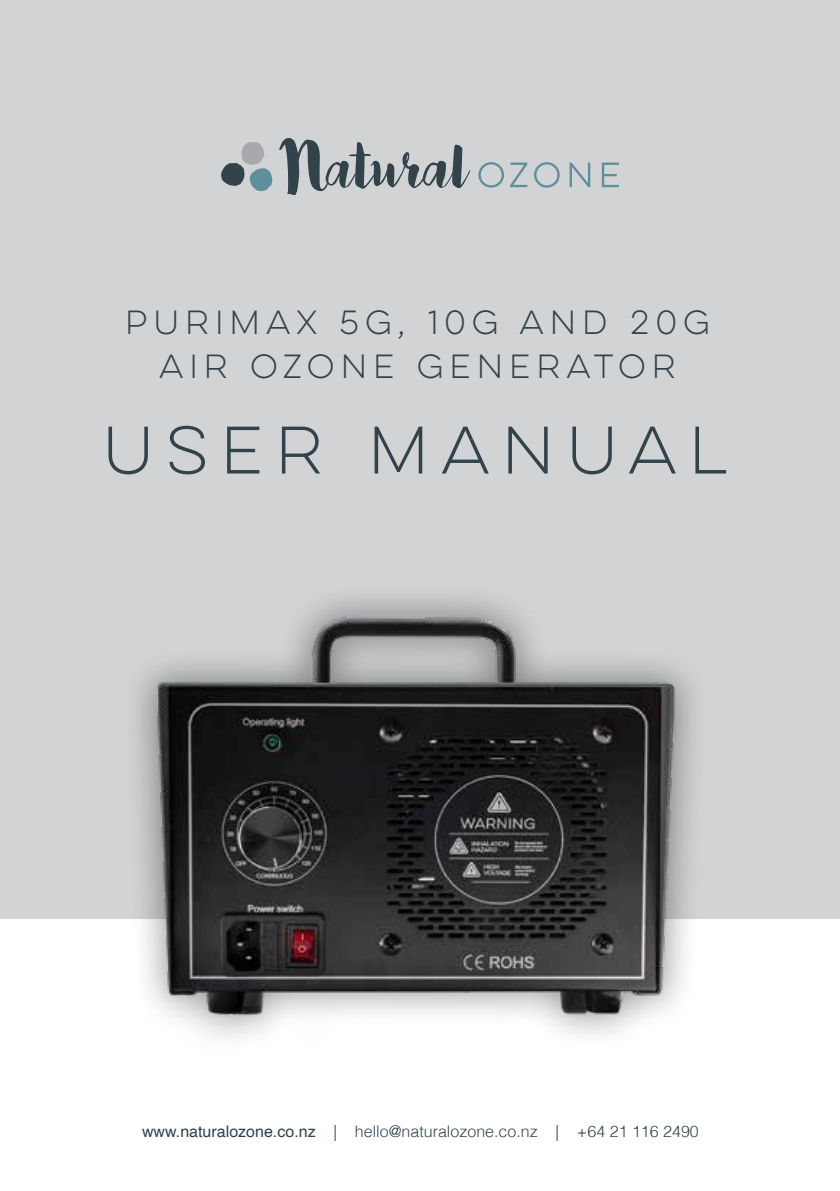
<style>
.page{position:relative;width:840px;height:1191px;background:#fff}
.page>*{position:absolute;margin:0;border:0;box-sizing:border-box;transform-origin:0 0}
.t1{font:60.2px "Lulo Clean One";color:#32434c}
.t2{font:30px/43.4px "Lulo Clean One";color:#32434c;text-align:center}
.t3{font:300 16px "Helvetica";color:#32434c}
.s1{font-weight:400}
</style>
<div class="page">
<div style="left:0;top:0;width:839px;height:918px;background:#d1d3d4"></div>
<svg style="left:221px;top:142px;width:51px;height:49px"></svg>
<svg style="left:478px;top:162px;width:25px;height:26px"></svg>
<svg style="left:510px;top:163px;width:17px;height:24px"></svg>
<svg style="left:534px;top:162px;width:25px;height:26px"></svg>
<svg style="left:569px;top:163px;width:21px;height:24px"></svg>
<svg style="left:601px;top:163px;width:17px;height:24px"></svg>
<svg style="left:279px;top:138px;width:191px;height:57px"></svg>
<div style="left:122px;top:581px;width:587px;height:477px;background:#000;opacity:.4"></div>
<img style="left:134px;top:602px;width:576px;height:456px">
<h2 class="t2" style="left:125px;top:301px;width:592px">PURIMAX 5G, 10G AND 20G<br>AIR OZONE GENERATOR</h2>
<h1 class="t1" style="left:102px;top:408px;width:639px">USER MANUAL</h1>
<p class="t3" style="left:142px;top:1117px;width:558px"><span class="s1">www.naturalozone.co.nz</span> | hello@naturalozone.co.nz | +64 21 116 2490</p>
</div>
